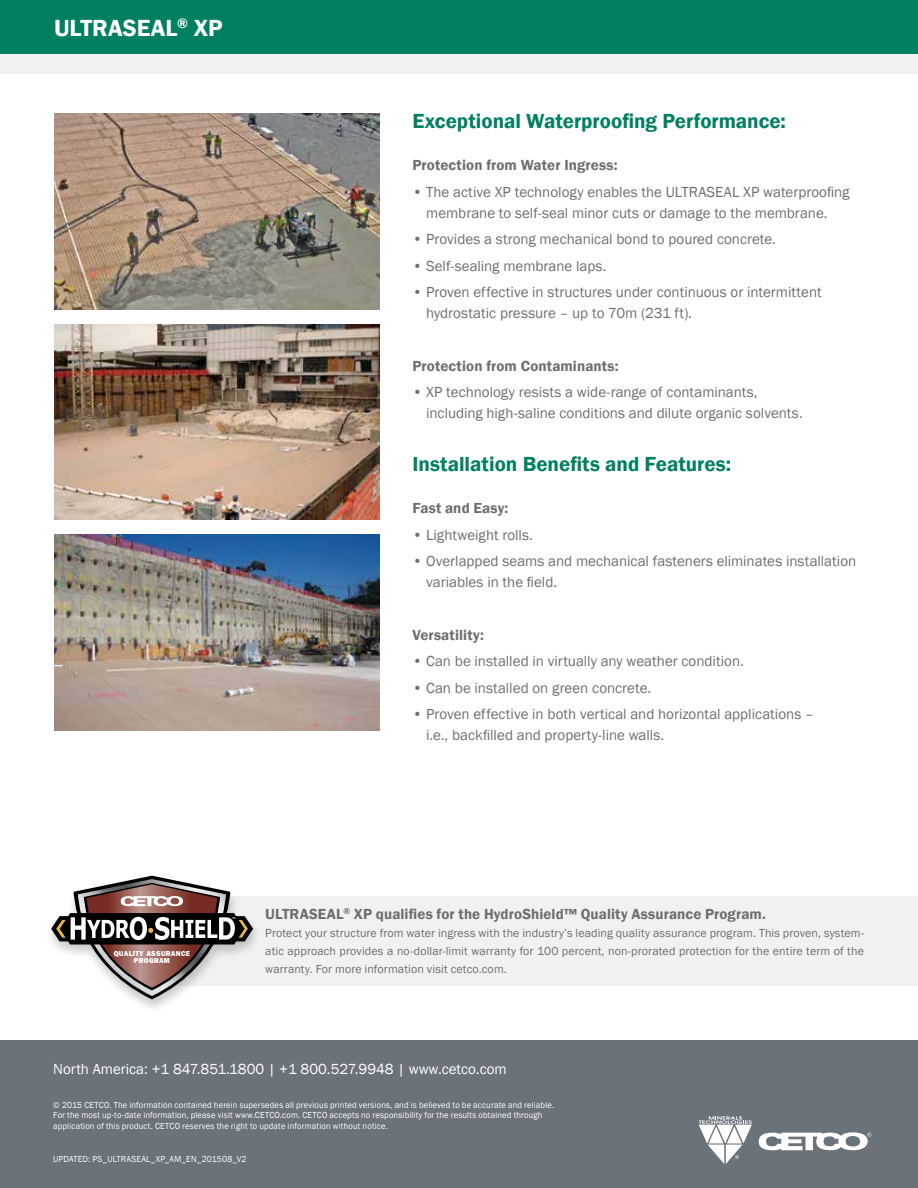
<style>
.page{position:relative;width:918px;height:1188px;background:#fff}
.page>*{position:absolute;margin:0;border:0;box-sizing:border-box;transform-origin:0 0}
.t1{font:600 24px "Franklin Gothic";color:#fff}
.t2{font:600 21px "Franklin Gothic";color:#008061}
.t3{font:15px/21px "Franklin Gothic";color:#6d6e71}
.t4{font:600 15px "Franklin Gothic";letter-spacing:.005em;color:#6d6e71}
.t5{font:15px "Franklin Gothic";color:#fff}
.t6{font:12px/18px "Franklin Gothic";letter-spacing:.01em;color:#6d6e71;text-align:justify}
.t7{font:9px/10.8px "Franklin Gothic";letter-spacing:.02em;color:#fff;scale:.95 1}
.t8{font:7.2px/7.5px "ITC Franklin Gothic Std Hvy";letter-spacing:.04em;color:#fff;text-align:center}
</style>
<div class="page">
<div style="left:0;top:0;width:918px;height:55px;background:#008061"></div>
<div style="left:0;top:55px;width:918px;height:19px;background:#f1f1f2"></div>
<div style="left:0;top:1040px;width:918px;height:148px;background:#6a727a"></div>
<svg style="left:759px;top:1132px;width:112px;height:18px"></svg>
<svg style="left:699px;top:1116px;width:53px;height:48px"></svg>
<img style="left:54px;top:535px;width:326px;height:195px">
<img style="left:54px;top:324px;width:326px;height:196px">
<img style="left:54px;top:113px;width:326px;height:196px">
<div style="left:149px;top:896px;width:769px;height:89px;background:#f1f1f2"></div>
<div style="left:44px;top:874px;width:219px;height:141px;background:#000;opacity:.21"></div>
<svg style="left:51px;top:876px;width:202px;height:123px"></svg>
<h1 class="t1" style="left:54px;top:13px;width:170px">ULTRASEAL<sup>®</sup> XP</h1>
<h2 class="t2" style="left:412px;top:108px;width:375px">Exceptional Waterproofing Performance:</h2>
<p class="t4" style="left:412px;top:156px;width:207px">Protection from Water Ingress:</p>
<p class="t3" style="left:412px;top:181px;width:439px;text-align:center">• The active XP technology enables the ULTRASEAL XP waterproofing membrane to self-seal minor cuts or damage to the membrane.</p>
<p class="t3" style="left:412px;top:229px;width:365px">• Provides a strong mechanical bond to poured concrete.</p>
<p class="t3" style="left:412px;top:256px;width:196px">• Self-sealing membrane laps.</p>
<p class="t3" style="left:426px;top:282px;width:397px;text-indent:-14px">• Proven effective in structures under continuous or intermittent hydrostatic pressure – up to 70m (231 ft).</p>
<p class="t4" style="left:412px;top:357px;width:208px">Protection from Contaminants:</p>
<p class="t3" style="left:426px;top:382px;width:378px;text-indent:-14px">• XP technology resists a wide-range of contaminants, including high-saline conditions and dilute organic solvents.</p>
<h2 class="t2" style="left:412px;top:451px;width:320px">Installation Benefits and Features:</h2>
<p class="t4" style="left:412px;top:499px;width:97px">Fast and Easy:</p>
<p class="t3" style="left:412px;top:524px;width:122px">• Lightweight rolls.</p>
<p class="t3" style="left:426px;top:551px;width:432px;text-indent:-14px">• Overlapped seams and mechanical fasteners eliminates installation variables in the field.</p>
<p class="t4" style="left:412px;top:625px;width:73px">Versatility:</p>
<p class="t3" style="left:412px;top:651px;width:333px">• Can be installed in virtually any weather condition.</p>
<p class="t3" style="left:412px;top:678px;width:240px">• Can be installed on green concrete.</p>
<p class="t3" style="left:426px;top:704px;width:389px;text-indent:-14px">• Proven effective in both vertical and horizontal applications – i.e., backfilled and property-line walls.</p>
<p class="t8" style="left:114px;top:950px;width:78px">QUALITY ASSURANCE<br>PROGRAM</p>
<p class="t4" style="left:265px;top:905px;width:502px">ULTRASEAL<sup>®</sup> XP qualifies for the HydroShield™ Quality Assurance Program.</p>
<p class="t6" style="left:265px;top:924px;width:600px">Protect your structure from water ingress with the industry’s leading quality assurance program. This proven, system&shy;atic approach provides a no-dollar-limit warranty for 100 percent, non-prorated protection for the entire term of the warranty. For more information visit cetco.com.</p>
<p class="t5" style="left:53px;top:1060px;width:455px">North America: +1 847.851.1800 | +1 800.527.9948 | www.cetco.com</p>
<p class="t7" style="left:53px;top:1099px;width:529px">© 2015 CETCO. The information contained herein supersedes all previous printed versions, and is believed to be accurate and reliable.<br>For the most up-to-date information, please visit www.CETCO.com. CETCO accepts no responsibility for the results obtained through application of this product. CETCO reserves the right to update information without notice.</p>
<p class="t7" style="left:53px;top:1154px;width:205px">UPDATED: PS_ULTRASEAL_XP_AM_EN_201508_V2</p>
</div>
